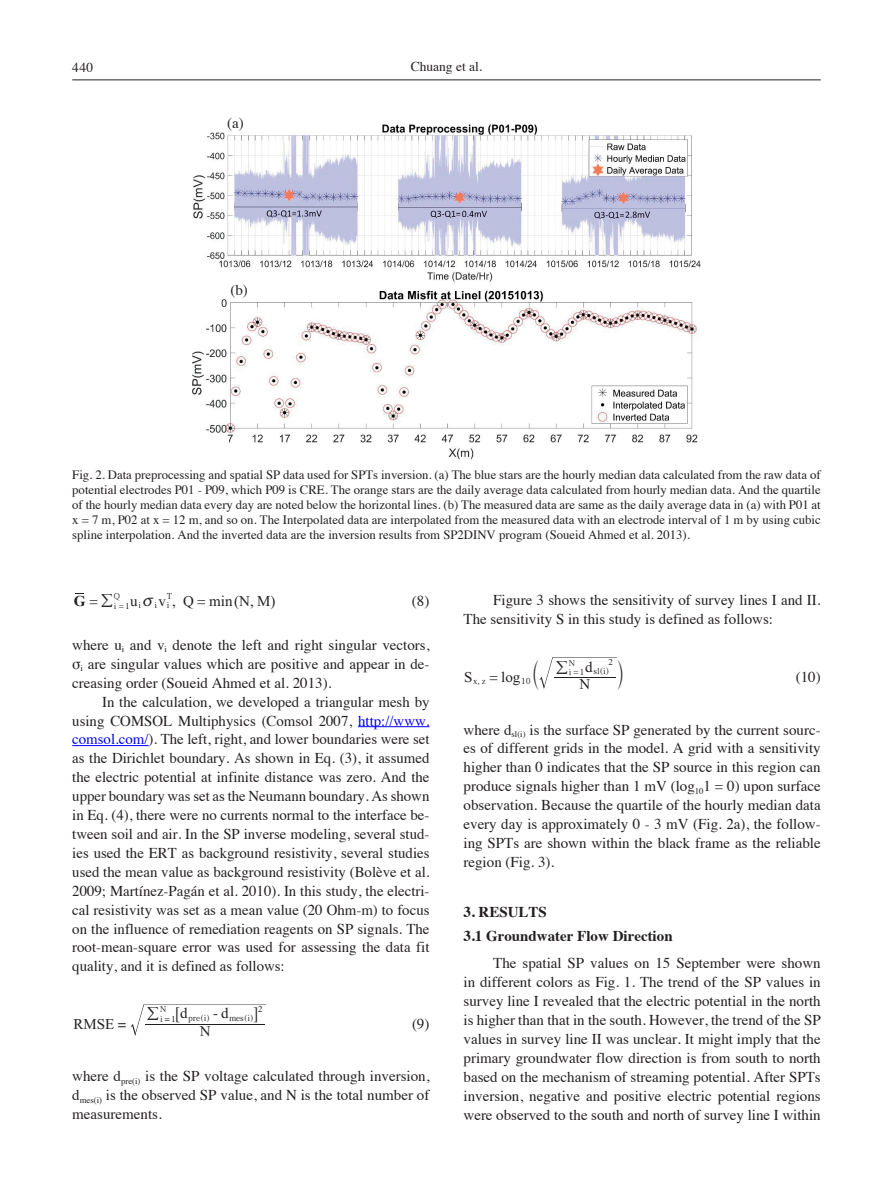
<style>
.page{position:relative;width:893px;height:1191px;background:#fff}
.page>*{position:absolute;margin:0;border:0;box-sizing:border-box;transform-origin:0 0}
.t1{font:16.5px "MM Variable";color:#231f20}
.M-Text{font:15px/18.9px "Times";color:#231f20;text-align:justify}
.M-Text_0_Indent{font:15px/18.9px "Times";color:#231f20;text-align:justify}
.M-Text_TFP{font:15px/18.9px "Times";color:#231f20;text-align:justify}
.M-Title2{font:700 15px "Times";color:#231f20}
.t2{font:15px "Times New Roman";color:#231f20}
.M-Text_Eq{font:15px "Times";color:#231f20}
.M-Title{font:700 15px "Times";color:#231f20}
.t3{font:700 15px "Times New Roman";color:#231f20}
.t4{font:italic 15px "MM Greek";color:#231f20}
.t5{font:14.7px "MM Variable B";color:#231f20}
.t6{font:14.55px "MM Variable A";color:#231f20;scale:1.04 1}
.t7{font:13.5px "Times";color:#231f20}
.M-Caption{font:12.75px/15px "Times";color:#231f20;text-align:justify}
.t8{font:9px/10.2px "MM Times Roman";color:#231f20}
.t9{font:9px "Times";color:#231f20}
.s1{font-family:"Times"}
.s2{font-family:"Times New Roman";font-size:15px}
.s3{color:#00f}
.s4{font-family:"Times";font-weight:400}
.s5{font-family:"MM Variable";font-weight:400;font-size:16.5px}
.s6{font-family:"MM Times Roman"}
.s7{font-family:"Times New Roman"}
</style>
<div class="page">
<hr style="left:72px;top:79px;width:749px;height:1px;background:#231f20">
<hr style="left:358px;top:726px;width:71px;height:1px;background:#00f">
<hr style="left:72px;top:745px;width:77px;height:1px;background:#00f">
<svg style="left:131px;top:1004px;width:135px;height:31px"></svg>
<hr style="left:146px;top:1023px;width:119px;height:1px;background:#231f20">
<svg style="left:539px;top:657px;width:78px;height:32px"></svg>
<hr style="left:554px;top:677px;width:61px;height:1px;background:#231f20">
<img style="left:192px;top:124px;width:509px;height:336px">
<p class="t7" style="left:72px;top:55px;width:22px">440</p>
<p class="t7" style="left:411px;top:54px;width:73px">Chuang et al.</p>
<p class="M-Text_0_Indent" style="left:227px;top:113px;width:18px">(a)</p>
<p class="M-Text_0_Indent" style="left:230px;top:279px;width:19px">(b)</p>
<p class="M-Caption" style="left:72px;top:466px;width:750px">Fig. 2. Data preprocessing and spatial SP data used for SPTs inversion. (a) The blue stars are the hourly median data calculated from the raw data of potential electrodes P01 - P09, which P09 is CRE. The orange stars are the daily average data calculated from hourly median data. And the quartile of the hourly median data every day are noted below the horizontal lines. (b) The measured data are same as the daily average data in (a) with P01 at x = 7 m, P02 at x = 12 m, and so on. The Interpolated data are interpolated from the measured data with an electrode interval of 1 m by using cubic spline interpolation. And the inverted data are the inversion results from SP2DINV program (Soueid Ahmed et al. 2013).</p>
<p class="t8" style="left:119px;top:591px;width:21px;text-indent:-5px">Q <span class="s1">=</span>1<sup>u</sup></p>
<p class="t2" style="left:159px;top:590px;width:9px">v</p>
<p class="t8" style="left:167px;top:591px;width:10px">T<span class="s2">,</span></p>
<p class="t2" style="left:234px;top:590px;width:17px">(N</p>
<p class="t2" style="left:257px;top:590px;width:15px">M</p>
<p class="M-Text_Eq" style="left:412px;top:586px;width:19px">(8)</p>
<p class="M-Text_0_Indent" style="left:72px;top:634px;width:359px">where u<sub>i</sub> and v<sub>i</sub> denote the left and right singular vectors, σ<sub>i</sub> are singular values which are positive and appear in de&shy;creasing order (Soueid Ahmed et al. 2013).</p>
<p class="M-Text" style="left:72px;top:691px;width:359px;text-indent:30px">In the calculation, we developed a triangular mesh by using COMSOL Multiphysics (Comsol 2007, <span class="s3">http://www. comsol.com/</span>). The left, right, and lower boundaries were set as the Dirichlet boundary. As shown in Eq. (3), it assumed the electric potential at infinite distance was zero. And the upper boundary was set as the Neumann boundary. As shown in Eq. (4), there were no currents normal to the interface be&shy;tween soil and air. In the SP inverse modeling, several stud&shy;ies used the ERT as background resistivity, several studies used the mean value as background resistivity (Bolève et al.<br>2009; Martínez-Pagán et al. 2010). In this study, the electri&shy;cal resistivity was set as a mean value (20 Ohm-m) to focus on the influence of remediation reagents on SP signals. The root-mean-square error was used for assessing the data fit quality, and it is defined as follows:</p>
<p class="t3" style="left:74px;top:590px;width:44px">G <span class="s4">=</span><span class="s5">/</span><sub>i</sub></p>
<p class="t2" style="left:183px;top:590px;width:94px">Q<span class="s1">=</span> min , )</p>
<p class="t4" style="left:143px;top:593px;width:28px">v <sub>i</sub></p>
<p class="t8" style="left:139px;top:600px;width:4px">i</p>
<p class="t8" style="left:155px;top:600px;width:4px">i</p>
<p class="t8" style="left:160px;top:1004px;width:8px">N</p>
<p class="t8" style="left:258px;top:1004px;width:6px">2</p>
<p class="t9" style="left:165px;top:1010px;width:12px">=<span class="s6">1</span></p>
<p class="t1" style="left:148px;top:1002px;width:35px">/ <sub>6</sub></p>
<p class="t5" style="left:252px;top:1005px;width:7px">@</p>
<p class="t8" style="left:160px;top:1014px;width:29px">i <sup>d</sup></p>
<p class="M-Text" style="left:213px;top:1002px;width:17px">-<span class="s7">d</span></p>
<p class="t8" style="left:189px;top:1012px;width:22px">pre i( )</p>
<p class="t8" style="left:230px;top:1012px;width:25px">mes i( )</p>
<p class="t2" style="left:74px;top:1013px;width:54px">RMSE <span class="s1">=</span></p>
<p class="M-Text_Eq" style="left:412px;top:1009px;width:19px">(9)</p>
<p class="M-Text_0_Indent" style="left:72px;top:1065px;width:359px">where d<sub>pre(i)</sub> is the SP voltage calculated through inversion, d<sub>mes(i)</sub> is the observed SP value, and N is the total number of measurements.</p>
<p class="t2" style="left:200px;top:1020px;width:12px">N</p>
<p class="M-Text" style="left:463px;top:589px;width:359px;text-indent:30px">Figure 3 shows the sensitivity of survey lines I and II.<br>The sensitivity S in this study is defined as follows:</p>
<p class="t8" style="left:608px;top:657px;width:6px">2</p>
<p class="t6" style="left:533px;top:665px;width:7px">c</p>
<p class="t6" style="left:617px;top:665px;width:7px">m</p>
<p class="t8" style="left:569px;top:658px;width:8px">N</p>
<p class="t1" style="left:556px;top:655px;width:13px">/</p>
<p class="t2" style="left:585px;top:656px;width:9px">d</p>
<p class="t8" style="left:600px;top:666px;width:10px">( )</p>
<p class="t8" style="left:593px;top:666px;width:14px">sl i</p>
<p class="t8" style="left:569px;top:667px;width:17px">i<span class="s1">=</span>1</p>
<p class="t2" style="left:464px;top:666px;width:10px">S</p>
<p class="t2" style="left:489px;top:666px;width:32px"><span class="s1">=</span> log</p>
<p class="t2" style="left:580px;top:673px;width:12px">N</p>
<p class="t8" style="left:521px;top:676px;width:11px">10</p>
<p class="t8" style="left:473px;top:676px;width:14px">x z</p>
<p class="t8" style="left:478px;top:676px;width:4px">,</p>
<p class="M-Text_Eq" style="left:796px;top:662px;width:26px">(10)</p>
<p class="M-Text_0_Indent" style="left:463px;top:718px;width:359px">where d<sub>sl(i)</sub> is the surface SP generated by the current sourc&shy;es of different grids in the model. A grid with a sensitivity higher than 0 indicates that the SP source in this region can produce signals higher than 1 mV (log<sub>10</sub>1 = 0) upon surface observation. Because the quartile of the hourly median data every day is approximately 0 - 3 mV (Fig. 2a), the follow&shy;ing SPTs are shown within the black frame as the reliable region (Fig. 3).</p>
<p class="M-Title" style="left:463px;top:897px;width:85px">3. RESULTS</p>
<p class="M-Title2" style="left:463px;top:921px;width:211px">3.1 Groundwater Flow Direction</p>
<p class="M-Text_TFP" style="left:463px;top:952px;width:359px;text-indent:30px">The spatial SP values on 15 September were shown in different colors as Fig. 1. The trend of the SP values in survey line I revealed that the electric potential in the north is higher than that in the south. However, the trend of the SP values in survey line II was unclear. It might imply that the primary groundwater flow direction is from south to north based on the mechanism of streaming potential. After SPTs inversion, negative and positive electric potential regions were observed to the south and north of survey line I within</p>
</div>
